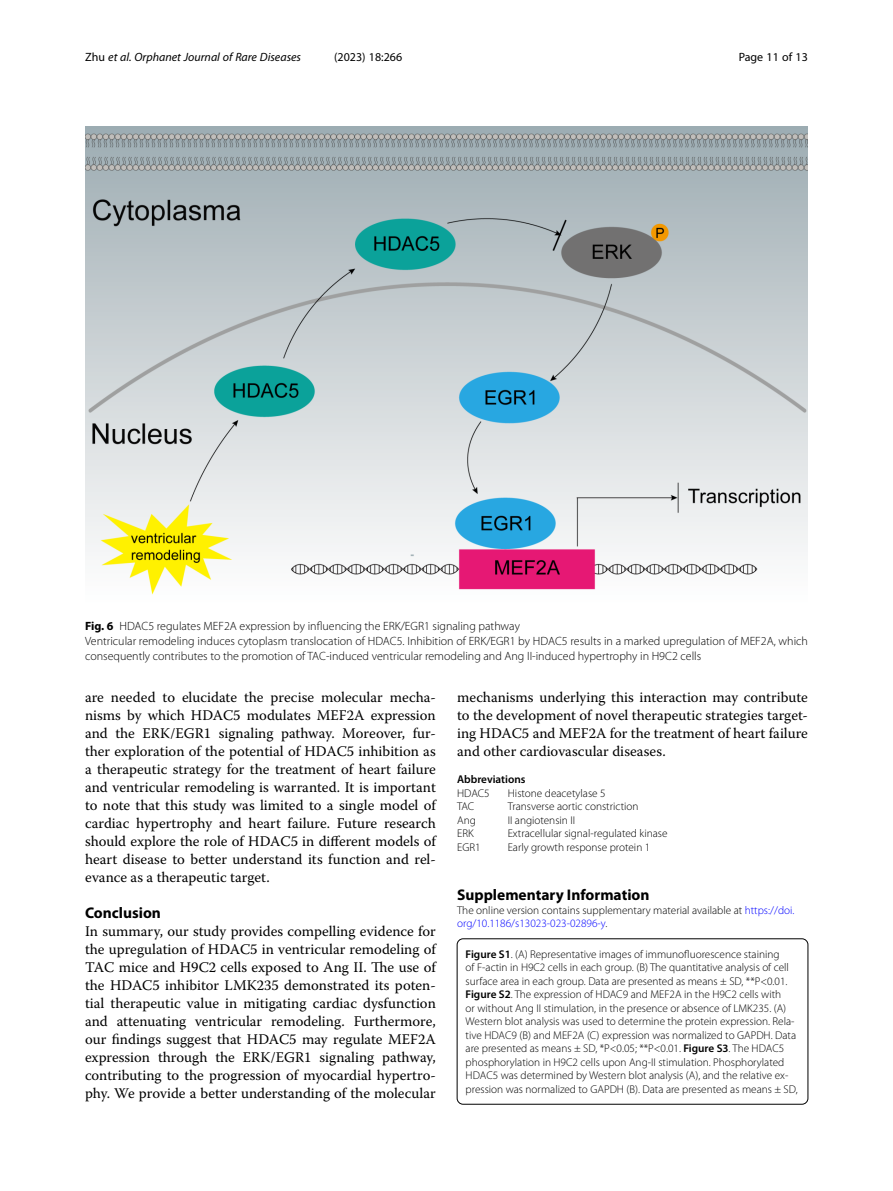
<style>
.page{position:relative;width:893px;height:1191px;background:#fff}
.page>*{position:absolute;margin:0;border:0;box-sizing:border-box;transform-origin:0 0}
.Head_1{font:700 15.45px "Myriad Pro";color:#000}
.Body_Text{font:14.7px/18px "Warnock Pro";color:#000;text-align:justify}
.Body_Text_Indent{font:14.7px/18px "Warnock Pro";color:#000;text-align:justify}
.Figure_Caption{font:300 12px/15px "Myriad Pro";color:#000}
.t1{font:italic 12px "Myriad Pro";color:#000}
.t2{font:12px "Myriad Pro";color:#000}
.Additional_File_Info{font:300 11.25px/13.5px "Myriad Pro";color:#000}
.Abbreviation_Para_1{font:300 11.25px "Myriad Pro";color:#000}
.Article_Note_ESM{font:300 11.25px/13.5px "Myriad Pro";color:#000}
.Abbrevation_Heading{font:600 11.25px "Myriad Pro";color:#000}
.s1{font-style:normal}
.s2{font-weight:700}
.s3{color:#00f}
.s4{font-weight:600}
</style>
<div class="page">
<div style="left:457px;top:938px;width:351px;height:166px;border:1px solid #000;border-radius:6px"></div>
<img style="left:85px;top:126px;width:723px;height:469px">
<p class="t1" style="left:85px;top:50px;width:217px"><span class="s1">Zhu</span> et al. Orphanet Journal of Rare Diseases</p>
<p class="t2" style="left:334px;top:50px;width:70px">(2023) 18:266</p>
<p class="t2" style="left:739px;top:50px;width:71px">Page 11 of 13</p>
<p class="Figure_Caption" style="left:85px;top:618px;width:436px"><span class="s2">Fig. 6</span> HDAC5 regulates MEF2A expression by influencing the ERK/EGR1 signaling pathway</p>
<p class="Figure_Caption" style="left:85px;top:633px;width:724px">Ventricular remodeling induces cytoplasm translocation of HDAC5. Inhibition of ERK/EGR1 by HDAC5 results in a marked upregulation of MEF2A, which consequently contributes to the promotion of TAC-induced ventricular remodeling and Ang II-induced hypertrophy in H9C2 cells</p>
<p class="Body_Text_Indent" style="left:85px;top:688px;width:352px">are needed to elucidate the precise molecular mecha&shy;nisms by which HDAC5 modulates MEF2A expression and the ERK/EGR1 signaling pathway. Moreover, fur&shy;ther exploration of the potential of HDAC5 inhibition as a therapeutic strategy for the treatment of heart failure and ventricular remodeling is warranted. It is important to note that this study was limited to a single model of cardiac hypertrophy and heart failure. Future research should explore the role of HDAC5 in different models of heart disease to better understand its function and rel&shy;evance as a therapeutic target.</p>
<p class="Head_1" style="left:85px;top:903px;width:77px">Conclusion</p>
<p class="Body_Text" style="left:85px;top:922px;width:352px">In summary, our study provides compelling evidence for the upregulation of HDAC5 in ventricular remodeling of TAC mice and H9C2 cells exposed to Ang II. The use of the HDAC5 inhibitor LMK235 demonstrated its poten&shy;tial therapeutic value in mitigating cardiac dysfunction and attenuating ventricular remodeling. Furthermore, our findings suggest that HDAC5 may regulate MEF2A expression through the ERK/EGR1 signaling pathway, contributing to the progression of myocardial hypertro&shy;phy. We provide a better understanding of the molecular</p>
<p class="Body_Text" style="left:457px;top:688px;width:352px">mechanisms underlying this interaction may contribute to the development of novel therapeutic strategies target&shy;ing HDAC5 and MEF2A for the treatment of heart failure and other cardiovascular diseases.</p>
<p class="Abbrevation_Heading" style="left:457px;top:772px;width:70px">Abbreviations</p>
<p class="Abbreviation_Para_1" style="left:457px;top:787px;width:34px">HDAC5</p>
<p class="Abbreviation_Para_1" style="left:508px;top:787px;width:99px">Histone deacetylase 5</p>
<p class="Abbreviation_Para_1" style="left:457px;top:800px;width:19px">TAC</p>
<p class="Abbreviation_Para_1" style="left:508px;top:800px;width:132px">Transverse aortic constriction</p>
<p class="Abbreviation_Para_1" style="left:457px;top:814px;width:20px">Ang</p>
<p class="Abbreviation_Para_1" style="left:508px;top:814px;width:69px">II angiotensin II</p>
<p class="Abbreviation_Para_1" style="left:457px;top:827px;width:18px">ERK</p>
<p class="Abbreviation_Para_1" style="left:508px;top:827px;width:161px">Extracellular signal-regulated kinase</p>
<p class="Abbreviation_Para_1" style="left:457px;top:841px;width:25px">EGR1</p>
<p class="Abbreviation_Para_1" style="left:508px;top:841px;width:144px">Early growth response protein 1</p>
<p class="Head_1" style="left:457px;top:885px;width:194px">Supplementary Information</p>
<p class="Article_Note_ESM" style="left:457px;top:903px;width:339px">The online version contains supplementary material available at <span class="s3">https://doi. org/10.1186/s13023-023-02896-y</span>.</p>
<p class="Additional_File_Info" style="left:466px;top:947px;width:334px"><span class="s4">Figure S1</span>. (A) Representative images of immunofluorescence staining<br>of F-actin in H9C2 cells in each group. (B) The quantitative analysis of cell surface area in each group. Data are presented as means ± SD, **P&lt;0.01.<br><span class="s4">Figure S2</span>. The expression of HDAC9 and MEF2A in the H9C2 cells with<br>or without Ang II stimulation, in the presence or absence of LMK235. (A)<br>Western blot analysis was used to determine the protein expression. Rela&shy;tive HDAC9 (B) and MEF2A (C) expression was normalized to GAPDH. Data are presented as means ± SD, *P&lt;0.05; **P&lt;0.01. <span class="s4">Figure S3</span>. The HDAC5 phosphorylation in H9C2 cells upon Ang-II stimulation. Phosphorylated HDAC5 was determined by Western blot analysis (A), and the relative ex&shy;pression was normalized to GAPDH (B). Data are presented as means ± SD,</p>
</div>
